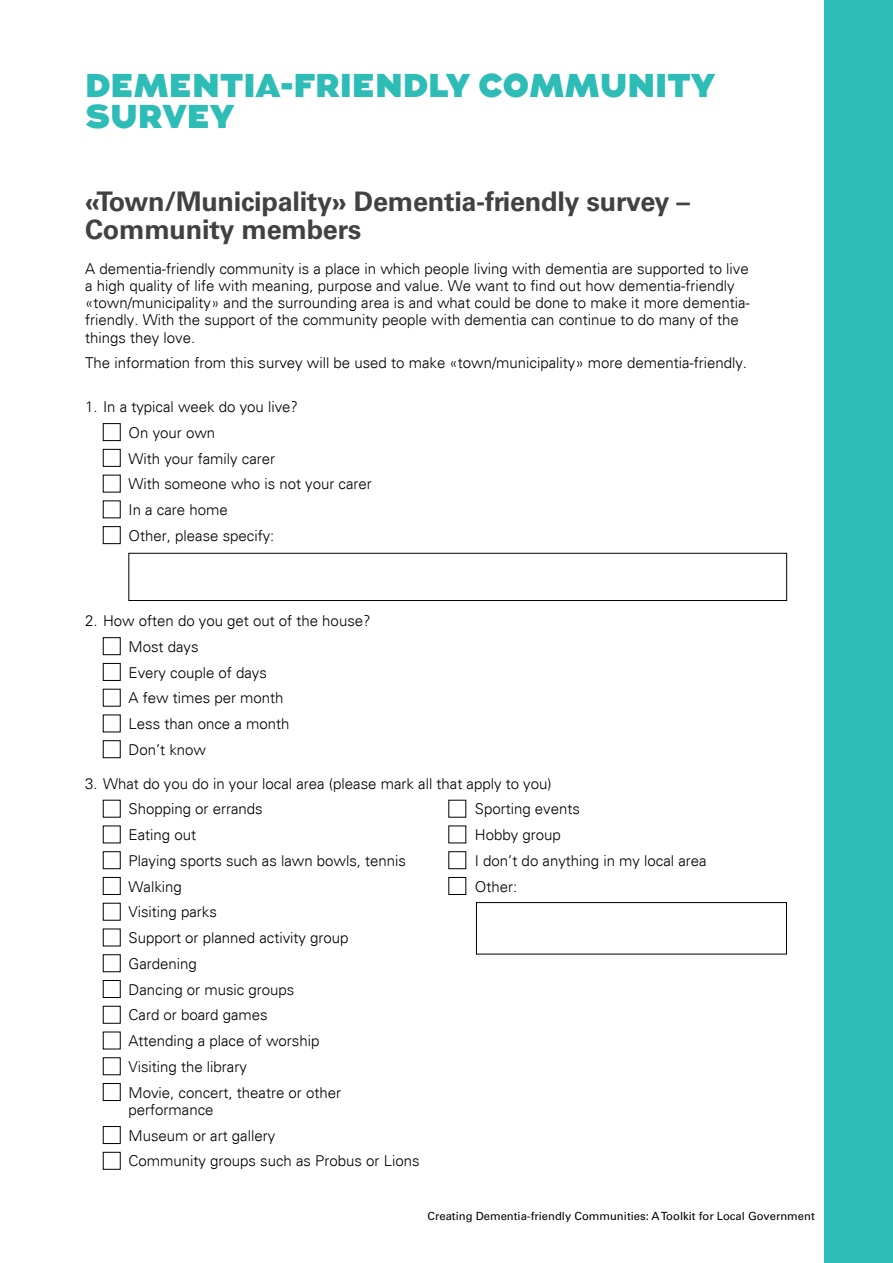
<style>
.page{position:relative;width:893px;height:1263px;background:#fff}
.page>*{position:absolute;margin:0;border:0;box-sizing:border-box;transform-origin:0 0}
.t1{font:900 33px/31.5px "Augustus";letter-spacing:-.005em;color:#2dbcb6}
.t2{font:700 27px/28.5px "Univers LT Std";letter-spacing:-.01em;color:#414042}
.t3{font:300 15px/25.8px "Univers";color:#000}
.t4{font:11.25px "Univers LT Std";color:#000}
</style>
<div class="page">
<div style="left:825px;top:0;width:68px;height:1263px;background:#2dbcb6"></div>
<div style="left:103px;top:423px;width:17px;height:18px;border:1px solid #000"></div>
<div style="left:103px;top:526px;width:17px;height:18px;border:1px solid #000"></div>
<div style="left:103px;top:637px;width:17px;height:18px;border:1px solid #000"></div>
<div style="left:103px;top:663px;width:17px;height:18px;border:1px solid #000"></div>
<div style="left:103px;top:740px;width:17px;height:18px;border:1px solid #000"></div>
<div style="left:103px;top:851px;width:17px;height:18px;border:1px solid #000"></div>
<div style="left:103px;top:877px;width:17px;height:18px;border:1px solid #000"></div>
<div style="left:103px;top:980px;width:17px;height:18px;border:1px solid #000"></div>
<div style="left:103px;top:1083px;width:17px;height:18px;border:1px solid #000"></div>
<div style="left:103px;top:1126px;width:17px;height:18px;border:1px solid #000"></div>
<div style="left:449px;top:851px;width:17px;height:18px;border:1px solid #000"></div>
<div style="left:449px;top:877px;width:17px;height:18px;border:1px solid #000"></div>
<div style="left:129px;top:553px;width:658px;height:48px;border:1px solid #000"></div>
<div style="left:476px;top:902px;width:311px;height:52px;border:1px solid #000"></div>
<h1 class="t1" style="left:85px;top:70px;width:632px">DEMENTIA-FRIENDLY COMMUNITY<br>SURVEY</h1>
<h2 class="t2" style="left:85px;top:187px;width:606px">«Town/Municipality» Dementia-friendly survey –<br>Community members</h2>
<p class="t3" style="left:85px;top:260px;width:666px;line-height:17.2px">A dementia-friendly community is a place in which people living with dementia are supported to live a high quality of life with meaning, purpose and value. We want to find out how dementia-friendly «town/municipality» and the surrounding area is and what could be done to make it more dementia&shy;friendly. With the support of the community people with dementia can continue to do many of the things they love.</p>
<p class="t3" style="left:85px;top:350px;width:663px">The information from this survey will be used to make «town/municipality» more dementia-friendly.</p>
<p class="t3" style="left:129px;top:394px;width:245px;text-indent:-44px">1. In a typical week do you live?<br>On your own<br>With your family carer<br>With someone who is not your carer<br>In a care home<br>Other, please specify:</p>
<p class="t3" style="left:129px;top:608px;width:244px;text-indent:-44px">2. How often do you get out of the house?<br>Most days<br>Every couple of days<br>A few times per month<br>Less than once a month<br>Don’t know</p>
<p class="t3" style="left:129px;top:770px;width:424px;text-indent:-44px">3. What do you do in your local area (please mark all that apply to you)<br>Shopping or errands<br>Eating out<br>Playing sports such as lawn bowls, tennis<br>Walking<br>Visiting parks<br>Support or planned activity group<br>Gardening<br>Dancing or music groups<br>Card or board games<br>Attending a place of worship<br>Visiting the library<br>Movie, concert, theatre or other</p>
<p class="t3" style="left:129px;top:1097px;width:292px">performance<br>Museum or art gallery<br>Community groups such as Probus or Lions</p>
<p class="t3" style="left:475px;top:796px;width:233px">Sporting events<br>Hobby group<br>I don’t do anything in my local area<br>Other:</p>
<p class="t4" style="left:428px;top:1210px;width:389px">Creating Dementia-friendly Communities: A Toolkit for Local Government</p>
</div>
